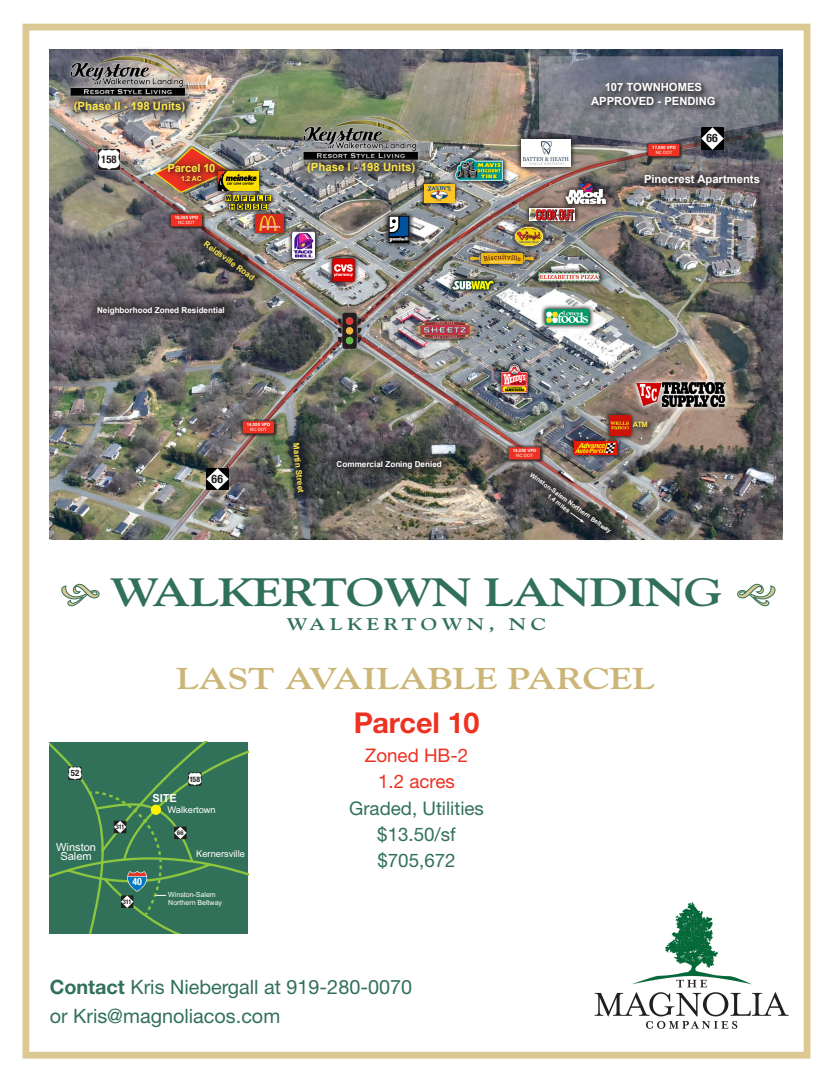
<style>
.page{position:relative;width:833px;height:1080px;background:#fff}
.page>*{position:absolute;margin:0;border:0;box-sizing:border-box;transform-origin:0 0}
.t1{font:700 39.38px "Goudy";letter-spacing:-.025em;color:#327159;scale:1.25 1}
.t2{font:700 30px "Goudy";letter-spacing:-.01em;color:#ccb576;scale:1.25 1}
.t3{font:700 28.75px "Helvetica Neue CE";letter-spacing:-.01em;color:#ef3122}
.t4{font:19.81px/28.8px "Helvetica Neue LT";color:#327159}
.t5{font:18.75px "Helvetica Neue";color:#327159}
.t6{font:18.75px "Helvetica Neue";color:#ef3122}
.t7{font:700 16.88px "Goudy";letter-spacing:.2em;color:#327159;scale:1.25 1}
.t8{font:700 condensed 11.69px "Helvetica Neue";color:#231f20}
.t9{font:700 11.38px "Arial";color:#ffe84c}
.t10{font:700 11.25px/13.5px "Arial";color:#fff;text-align:center}
.t11{font:700 11.25px "Arial";letter-spacing:-.01em;color:#ffe84c}
.t12{font:11.06px/9.3px "Arial";color:#fff;text-align:center}
.t13{font:700 11.06px "Arial";color:#fff}
.t14{font:700 condensed 10.62px "Helvetica Neue";color:#231f20}
.t15{font:700 condensed 9.94px "Helvetica Neue";color:#fff}
.t16{font:9.31px "Arial";color:#fff}
.t17{font:700 condensed 8.75px "Helvetica Neue";color:#231f20}
.t18{font:700 8.12px "Arial";color:#fff}
.t19{font:700 8.12px "Arial";color:#ffe84c}
.t20{font:700 condensed 7.56px "Helvetica Neue";color:#231f20}
.t21{font:700 7.5px "Arial";color:#ffe84c}
.t22{font:7px/7.6px "Arial";color:#fff}
.t23{font:700 6.88px "Arial";color:#ffe84c}
.t24{font:700 condensed 6.44px "Helvetica Neue";color:#231f20}
.t25{font:700 6.25px "Arial";color:#fff}
.t26{font:700 4.38px "Arial";color:#fff}
.t27{font:4.38px "Arial";color:#fff}
.s1{font-weight:700}
</style>
<div class="page">
<div style="left:23px;top:24px;width:787px;height:1035px;border:7px solid #dbc893"></div>
<img style="left:50px;top:49px;width:732px;height:491px">
<img style="left:594px;top:902px;width:194px;height:127px">
<div style="left:49px;top:742px;width:199px;height:192px;background:#327159"></div>
<svg style="left:68px;top:766px;width:14px;height:14px"></svg>
<svg style="left:93px;top:772px;width:109px;height:146px;background:#407c59"></svg>
<svg style="left:121px;top:896px;width:12px;height:12px"></svg>
<svg style="left:61px;top:584px;width:38px;height:22px"></svg>
<svg style="left:737px;top:584px;width:38px;height:22px"></svg>
<svg style="left:539px;top:56px;width:239px;height:88px;background:#757a86"></svg>
<img style="left:56px;top:121px;width:591px;height:415px">
<img style="left:171px;top:131px;width:602px;height:403px">
<svg style="left:634px;top:164px;width:135px;height:30px;background:#696163"></svg>
<svg style="left:581px;top:73px;width:144px;height:42px;background:#686974"></svg>
<img style="left:207px;top:468px;width:22px;height:22px">
<img style="left:98px;top:148px;width:22px;height:23px">
<img style="left:701px;top:127px;width:22px;height:22px">
<svg style="left:533px;top:267px;width:71px;height:20px"></svg>
<svg style="left:534px;top:268px;width:70px;height:18px"></svg>
<img style="left:539px;top:272px;width:60px;height:9px">
<svg style="left:604px;top:410px;width:32px;height:32px"></svg>
<svg style="left:605px;top:411px;width:30px;height:29px"></svg>
<img style="left:609px;top:415px;width:15px;height:21px">
<svg style="left:496px;top:359px;width:37px;height:40px"></svg>
<svg style="left:497px;top:360px;width:35px;height:38px"></svg>
<img style="left:499px;top:363px;width:31px;height:32px">
<svg style="left:327px;top:253px;width:33px;height:34px"></svg>
<svg style="left:328px;top:254px;width:31px;height:31px"></svg>
<img style="left:330px;top:257px;width:26px;height:26px">
<svg style="left:213px;top:165px;width:51px;height:31px"></svg>
<svg style="left:214px;top:166px;width:49px;height:29px"></svg>
<img style="left:224px;top:171px;width:34px;height:19px">
<svg style="left:249px;top:209px;width:40px;height:29px"></svg>
<svg style="left:250px;top:210px;width:38px;height:27px"></svg>
<img style="left:255px;top:215px;width:29px;height:17px">
<svg style="left:286px;top:226px;width:35px;height:39px"></svg>
<svg style="left:287px;top:227px;width:33px;height:37px"></svg>
<svg style="left:292px;top:232px;width:23px;height:27px"></svg>
<img style="left:292px;top:233px;width:23px;height:24px">
<svg style="left:419px;top:179px;width:40px;height:29px"></svg>
<svg style="left:420px;top:180px;width:39px;height:27px"></svg>
<img style="left:425px;top:184px;width:29px;height:18px">
<svg style="left:446px;top:273px;width:54px;height:23px"></svg>
<svg style="left:447px;top:274px;width:52px;height:21px"></svg>
<img style="left:450px;top:277px;width:46px;height:15px">
<svg style="left:219px;top:190px;width:57px;height:26px"></svg>
<svg style="left:220px;top:191px;width:55px;height:23px"></svg>
<img style="left:225px;top:195px;width:46px;height:15px">
<svg style="left:568px;top:436px;width:54px;height:22px"></svg>
<svg style="left:569px;top:437px;width:52px;height:21px"></svg>
<img style="left:574px;top:442px;width:42px;height:12px">
<svg style="left:539px;top:304px;width:55px;height:26px"></svg>
<svg style="left:540px;top:305px;width:53px;height:24px"></svg>
<img style="left:545px;top:310px;width:44px;height:14px">
<svg style="left:509px;top:221px;width:40px;height:31px"></svg>
<svg style="left:510px;top:222px;width:38px;height:29px"></svg>
<img style="left:514px;top:227px;width:29px;height:20px">
<svg style="left:408px;top:317px;width:72px;height:27px"></svg>
<svg style="left:409px;top:318px;width:71px;height:25px"></svg>
<img style="left:412px;top:322px;width:65px;height:17px">
<svg style="left:466px;top:248px;width:72px;height:21px"></svg>
<svg style="left:466px;top:249px;width:71px;height:19px"></svg>
<img style="left:470px;top:253px;width:63px;height:10px">
<svg style="left:159px;top:154px;width:65px;height:36px;background:#b05540"></svg>
<svg style="left:624px;top:412px;width:32px;height:24px"></svg>
<svg style="left:523px;top:202px;width:58px;height:24px"></svg>
<svg style="left:525px;top:204px;width:54px;height:21px"></svg>
<img style="left:529px;top:208px;width:45px;height:12px">
<svg style="left:449px;top:153px;width:60px;height:33px"></svg>
<svg style="left:451px;top:154px;width:56px;height:31px"></svg>
<img style="left:456px;top:159px;width:46px;height:21px">
<svg style="left:296px;top:109px;width:130px;height:3px"></svg>
<img style="left:295px;top:112px;width:143px;height:67px">
<img style="left:62px;top:49px;width:143px;height:66px">
<svg style="left:382px;top:210px;width:34px;height:38px"></svg>
<svg style="left:384px;top:211px;width:30px;height:36px"></svg>
<img style="left:385px;top:216px;width:28px;height:26px">
<svg style="left:297px;top:153px;width:128px;height:31px;background:#646466"></svg>
<svg style="left:87px;top:297px;width:147px;height:28px;background:#504c51"></svg>
<img style="left:189px;top:226px;width:80px;height:69px">
<img style="left:511px;top:458px;width:115px;height:83px">
<svg style="left:282px;top:432px;width:33px;height:72px;background:#444b45"></svg>
<svg style="left:327px;top:451px;width:124px;height:28px;background:#424341"></svg>
<svg style="left:64px;top:91px;width:131px;height:31px;background:#807a77"></svg>
<svg style="left:168px;top:212px;width:38px;height:19px"></svg>
<svg style="left:168px;top:211px;width:37px;height:18px"></svg>
<div style="left:171px;top:214px;width:31px;height:12px;background:#ef3122"></div>
<svg style="left:506px;top:445px;width:38px;height:19px"></svg>
<svg style="left:506px;top:444px;width:37px;height:18px"></svg>
<div style="left:509px;top:447px;width:31px;height:12px;background:#ef3122"></div>
<svg style="left:240px;top:419px;width:38px;height:19px"></svg>
<svg style="left:240px;top:418px;width:37px;height:18px"></svg>
<div style="left:243px;top:421px;width:31px;height:12px;background:#ef3122"></div>
<svg style="left:645px;top:142px;width:39px;height:19px"></svg>
<svg style="left:645px;top:141px;width:37px;height:18px"></svg>
<div style="left:648px;top:144px;width:31px;height:12px;background:#ef3122"></div>
<svg style="left:337px;top:313px;width:24px;height:36px"></svg>
<div style="left:346px;top:337px;width:7px;height:7px;background:#60bb46;border-radius:50%"></div>
<div style="left:346px;top:327px;width:7px;height:7px;background:#f1b541;border-radius:50%"></div>
<div style="left:346px;top:317px;width:7px;height:8px;background:#db3c32;border-radius:50%"></div>
<p class="t9" style="left:74px;top:98px;width:113px">(Phase II - 198 Units)</p>
<p class="t14" style="left:101px;top:150px;width:17px">158</p>
<p class="t11" style="left:167px;top:160px;width:50px">Parcel 10</p>
<p class="t23" style="left:181px;top:174px;width:22px">1.2 AC</p>
<p class="t26" style="left:175px;top:215px;width:25px">15,000 VPD</p>
<p class="t27" style="left:178px;top:220px;width:18px">NC DOT</p>
<p class="t19" style="left:208px;top:238px;width:62px;rotate:36deg">Reidsville Road</p>
<p class="t18" style="left:97px;top:305px;width:129px">Neighborhood Zoned Residential</p>
<p class="t9" style="left:307px;top:160px;width:110px">(Phase I - 198 Units)</p>
<p class="t8" style="left:211px;top:469px;width:13px">66</p>
<p class="t26" style="left:247px;top:422px;width:25px">14,000 VPD</p>
<p class="t27" style="left:250px;top:427px;width:18px">NC DOT</p>
<p class="t19" style="left:301px;top:442px;width:51px;rotate:84deg">Martin Street</p>
<p class="t18" style="left:336px;top:459px;width:107px">Commercial Zoning Denied</p>
<p class="t10" style="left:591px;top:81px;width:126px">107 TOWNHOMES<br>APPROVED - PENDING</p>
<p class="t26" style="left:652px;top:144px;width:25px">17,000 VPD</p>
<p class="t27" style="left:655px;top:150px;width:18px">NC DOT</p>
<p class="t8" style="left:706px;top:128px;width:13px">66</p>
<p class="t10" style="left:644px;top:172px;width:117px">Pinecrest Apartments</p>
<p class="t26" style="left:513px;top:448px;width:25px">15,000 VPD</p>
<p class="t27" style="left:516px;top:453px;width:18px">NC DOT</p>
<p class="t25" style="left:533px;top:470px;width:100px;rotate:36deg">Winston-Salem Northern Beltway</p>
<p class="t25" style="left:550px;top:492px;width:28px;rotate:36deg">1.4 miles</p>
<p class="t21" style="left:632px;top:420px;width:16px">ATM</p>
<p class="t17" style="left:71px;top:766px;width:10px">52</p>
<p class="t12" style="left:56px;top:842px;width:42px">Winston<br>Salem</p>
<p class="t1" style="left:110px;top:568px;width:491px">WALKERTOWN LANDING</p>
<p class="t7" style="left:286px;top:614px;width:209px">WALKERTOWN, NC</p>
<p class="t2" style="left:176px;top:660px;width:384px">LAST AVAILABLE PARCEL</p>
<p class="t24" style="left:116px;top:822px;width:10px">311</p>
<p class="t15" style="left:132px;top:874px;width:11px">40</p>
<p class="t24" style="left:123px;top:896px;width:10px">311</p>
<p class="t13" style="left:152px;top:791px;width:26px">SITE</p>
<p class="t20" style="left:189px;top:773px;width:12px">158</p>
<p class="t16" style="left:167px;top:803px;width:50px">Walkertown</p>
<p class="t24" style="left:177px;top:827px;width:8px">66</p>
<p class="t16" style="left:196px;top:848px;width:50px">Kernersville</p>
<p class="t22" style="left:168px;top:891px;width:55px">Winston-Salem<br>Northern Beltway</p>
<p class="t3" style="left:354px;top:705px;width:127px">Parcel 10</p>
<p class="t6" style="left:365px;top:744px;width:105px">Zoned HB-2</p>
<p class="t6" style="left:378px;top:771px;width:78px">1.2 acres</p>
<p class="t5" style="left:349px;top:797px;width:136px">Graded, Utilities</p>
<p class="t5" style="left:377px;top:823px;width:80px">$13.50/sf</p>
<p class="t5" style="left:377px;top:849px;width:80px">$705,672</p>
<p class="t4" style="left:50px;top:972px;width:364px"><span class="s1">Contact</span> Kris Niebergall at 919-280-0070 or Kris@magnoliacos.com</p>
</div>
